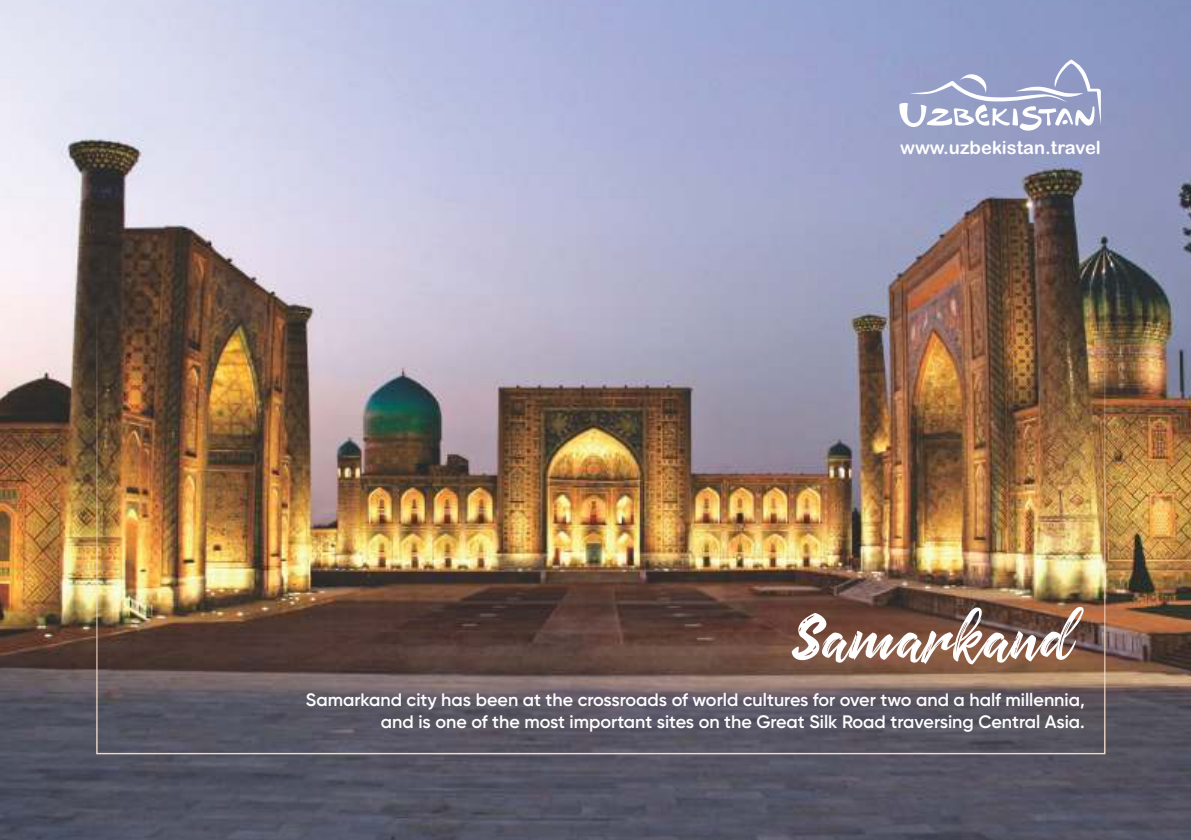
<style>
.page{position:relative;width:1191px;height:840px;background:#fff}
.page>*{position:absolute;margin:0;border:0;box-sizing:border-box;transform-origin:0 0}
.t1{font:51px "Bellatiez";color:#fefefe}
.t2{font:18.2px "Arial Rounded MT Bold";color:#fefefe}
.t3{font:600 18px/21.4px "Gilroy";color:#fefefe;text-align:right}
</style>
<div class="page">
<img style="left:0;top:0;width:1191px;height:839px">
<svg style="left:898px;top:59px;width:202px;height:74px"></svg>
<p class="t2" style="left:900px;top:141px;width:202px">www.uzbekistan.travel</p>
<h1 class="t1" style="left:793px;top:610px;width:282px">Samarkand</h1>
<p class="t3" style="left:306px;top:690px;width:780px">Samarkand city has been at the crossroads of world cultures for over two and a half millennia, and is one of the most important sites on the Great Silk Road traversing Central Asia.</p>
</div>
